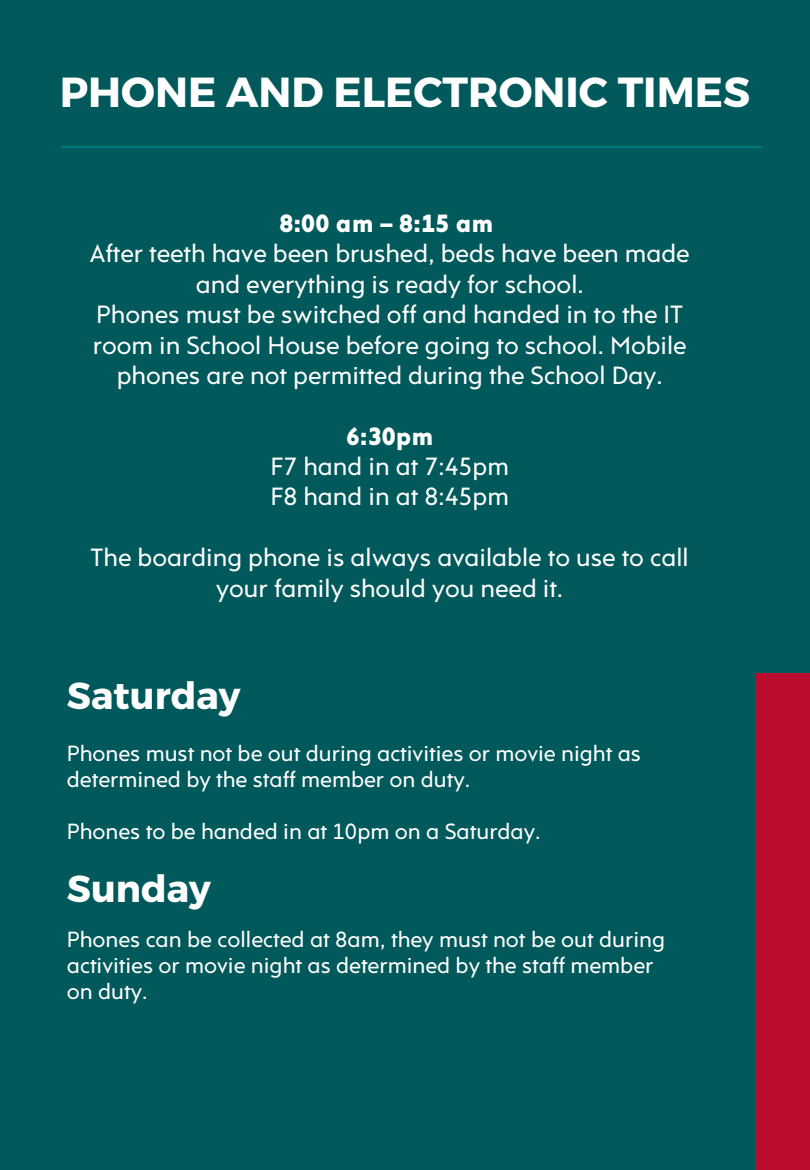
<style>
.page{position:relative;width:810px;height:1170px;background:#01595b}
.page>*{position:absolute;margin:0;border:0;box-sizing:border-box;transform-origin:0 0}
.t1{font:700 42px "Montserrat";color:#fff}
.t2{font:700 37.5px "Montserrat";color:#fff}
.t3{font:25.5px/30.3px "Rams";color:#fff;text-align:center}
.t4{font:22.5px/25.8px "Rams";color:#fff}
.s1{font-weight:900}
</style>
<div class="page">
<hr style="left:62px;top:146px;width:699px;height:2px;background:#00797c">
<div style="left:756px;top:673px;width:54px;height:497px;background:#ba0c2f"></div>
<h1 class="t1" style="left:60px;top:64px;width:692px">PHONE AND ELECTRONIC TIMES</h1>
<h3 class="t3" style="left:90px;top:210px;width:601px"><span class="s1">8:00 am – 8:15 am<br></span>After teeth have been brushed, beds have been made and everything is ready for school.<br>Phones must be switched off and handed in to the IT room in School House before going to school. Mobile phones are not permitted during the School Day.</h3>
<h3 class="t3" style="left:271px;top:423px;width:240px"><span class="s1">6:30pm<br></span>F7 hand in at 7:45pm<br>F8 hand in at 8:45pm</h3>
<h3 class="t3" style="left:91px;top:545px;width:600px">The boarding phone is always available to use to call your family should you need it.</h3>
<h2 class="t2" style="left:67px;top:672px;width:175px">Saturday</h2>
<p class="t4" style="left:67px;top:743px;width:576px">Phones must not be out during activities or movie night as determined by the staff member on duty.</p>
<p class="t4" style="left:67px;top:820px;width:475px">Phones to be handed in at 10pm on a Saturday.</p>
<h2 class="t2" style="left:67px;top:864px;width:146px">Sunday</h2>
<p class="t4" style="left:67px;top:928px;width:600px">Phones can be collected at 8am, they must not be out during activities or movie night as determined by the staff member</p>
<p class="t4" style="left:67px;top:980px;width:82px">on duty.</p>
</div>
